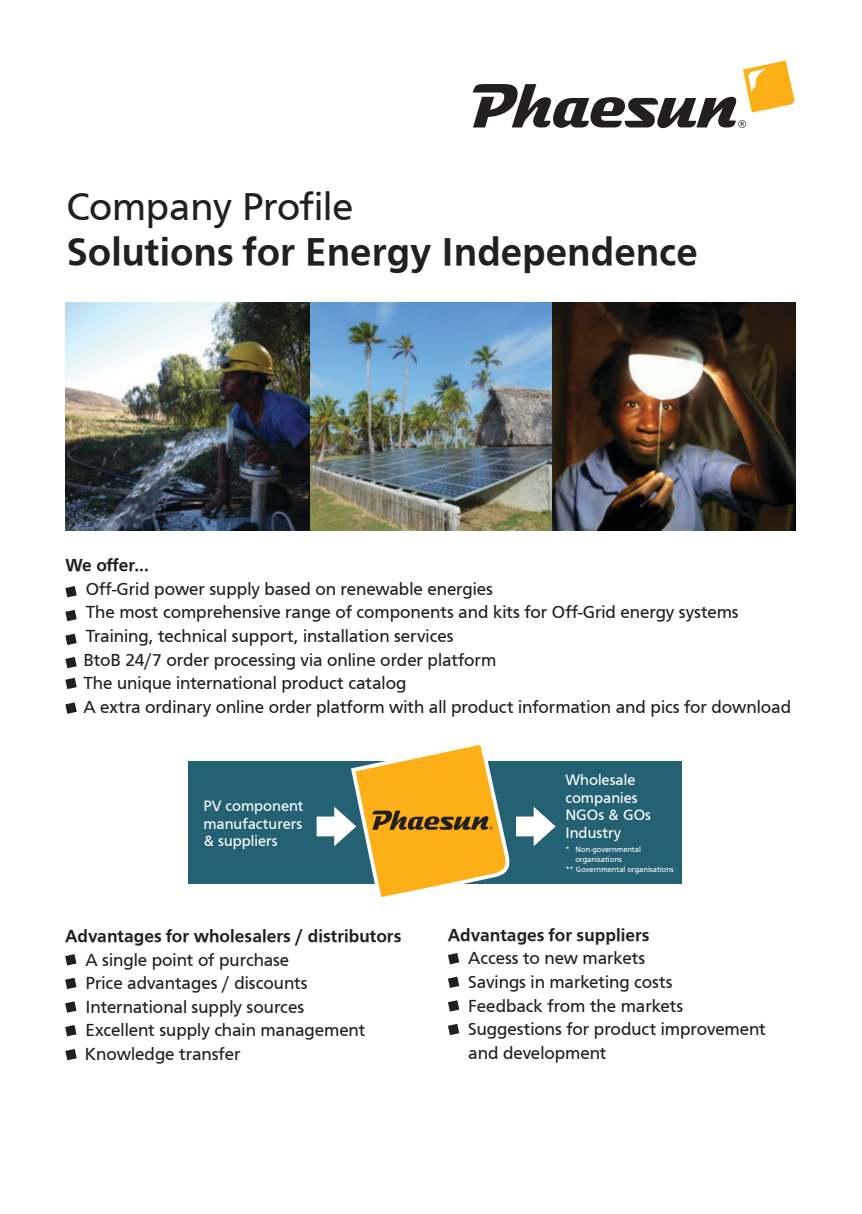
<style>
.page{position:relative;width:862px;height:1214px;background:#fff}
.page>*{position:absolute;margin:0;border:0;box-sizing:border-box;transform-origin:0 0}
.t1{font:500 40px "Front Page";color:#231f20}
.t2{font:40px "Front Page";color:#231f20}
.t3{font:18px/23.6px "Front Page";color:#231f20}
.t4{font:500 18px "Front Page";color:#231f20}
.t5{font:15.6px/17.4px "Front Page";color:#fff;text-align:justify}
.t6{font:8px "Front Page";color:#fff}
</style>
<div class="page">
<svg style="left:472px;top:60px;width:322px;height:68px"></svg>
<img style="left:65px;top:302px;width:731px;height:228px">
<div style="left:188px;top:761px;width:493px;height:122px;background:#236173"></div>
<svg style="left:317px;top:745px;width:238px;height:152px"></svg>
<svg style="left:65px;top:954px;width:11px;height:11px"></svg>
<svg style="left:65px;top:977px;width:11px;height:11px"></svg>
<svg style="left:65px;top:1001px;width:11px;height:11px"></svg>
<svg style="left:65px;top:1025px;width:11px;height:11px"></svg>
<svg style="left:448px;top:953px;width:11px;height:11px"></svg>
<svg style="left:448px;top:976px;width:11px;height:11px"></svg>
<svg style="left:448px;top:1000px;width:11px;height:11px"></svg>
<svg style="left:448px;top:1024px;width:11px;height:11px"></svg>
<svg style="left:65px;top:586px;width:12px;height:11px"></svg>
<svg style="left:65px;top:609px;width:12px;height:12px"></svg>
<svg style="left:65px;top:633px;width:12px;height:12px"></svg>
<svg style="left:65px;top:657px;width:12px;height:11px"></svg>
<svg style="left:65px;top:677px;width:12px;height:12px"></svg>
<svg style="left:65px;top:702px;width:12px;height:11px"></svg>
<svg style="left:65px;top:1049px;width:12px;height:11px"></svg>
<h1 class="t2" style="left:66px;top:188px;width:288px">Company Profile</h1>
<h1 class="t1" style="left:66px;top:234px;width:633px">Solutions for Energy Independence</h1>
<p class="t4" style="left:65px;top:557px;width:85px">We offer...</p>
<p class="t3" style="left:83px;top:577px;width:709px">Off-Grid power supply based on renewable energies<br>The most comprehensive range of components and kits for Off-Grid energy systems Training, technical support, installation services<br>BtoB 24/7 order processing via online order platform<br>The unique international product catalog<br>A extra ordinary online order platform with all product information and pics for download</p>
<p class="t5" style="left:203px;top:798px;width:102px">PV component manufacturers &amp; suppliers</p>
<p class="t4" style="left:65px;top:927px;width:338px">Advantages for wholesalers / distributors</p>
<p class="t3" style="left:85px;top:948px;width:282px">A single point of purchase<br>Price advantages / discounts<br>International supply sources<br>Excellent supply chain management<br>Knowledge transfer</p>
<p class="t5" style="left:565px;top:772px;width:87px;text-align:left">Wholesale companies<br>NGOs &amp; GOs<br>Industry</p>
<p class="t6" style="left:565px;top:846px;width:77px">* Non-governmental</p>
<p class="t6" style="left:575px;top:855px;width:48px">organisations</p>
<p class="t6" style="left:565px;top:865px;width:110px">** Governmental organisations</p>
<p class="t4" style="left:448px;top:926px;width:203px">Advantages for suppliers</p>
<p class="t3" style="left:468px;top:947px;width:299px">Access to new markets<br>Savings in marketing costs<br>Feedback from the markets<br>Suggestions for product improvement and development</p>
</div>
